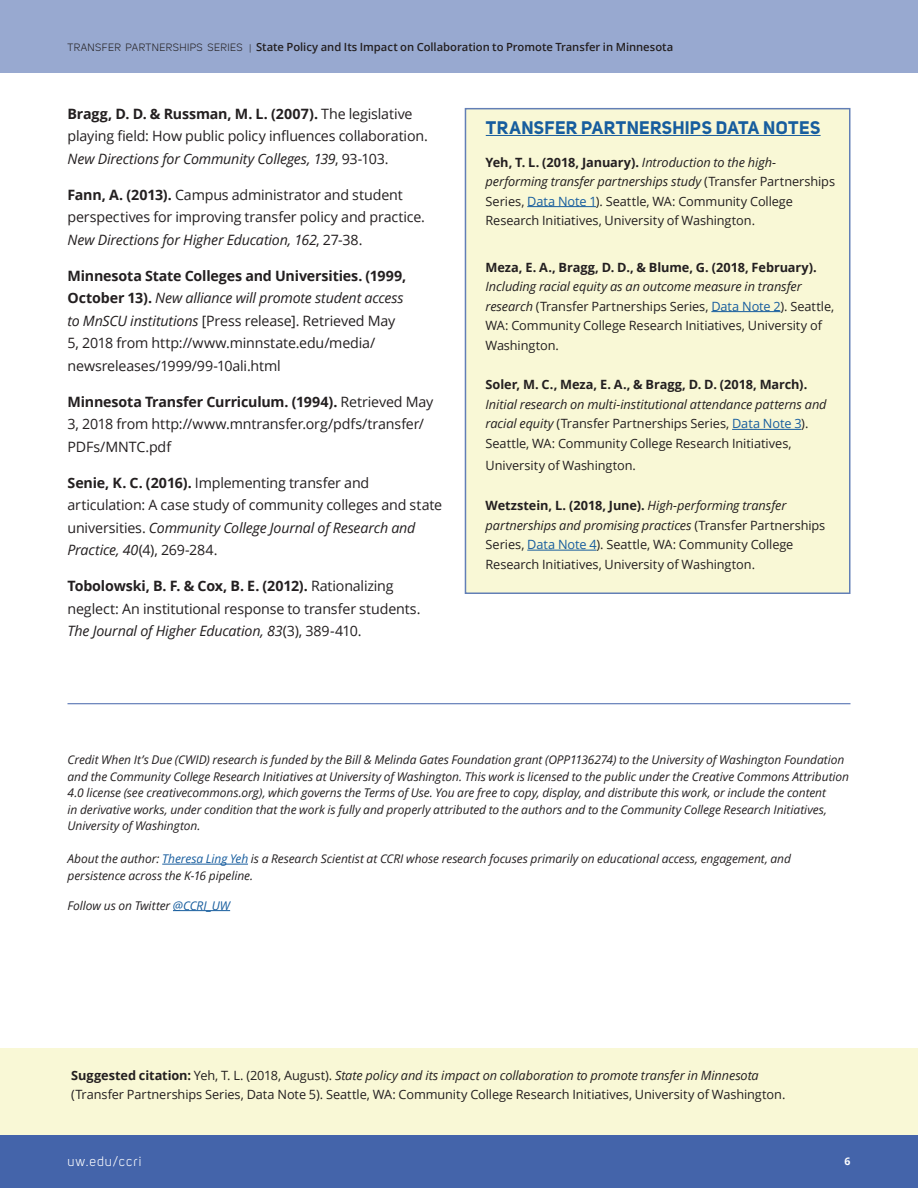
<style>
.page{position:relative;width:918px;height:1188px;background:#fff}
.page>*{position:absolute;margin:0;border:0;box-sizing:border-box;transform-origin:0 0}
.text{font:700 18px "Uni Sans";letter-spacing:.02em;color:#175d9e}
.t1{font:14.25px/22.5px "Open Sans";letter-spacing:-.01em;color:#231f20}
.t2{font:13.5px "Uni Sans";letter-spacing:.08em;color:#fff}
.subhead_1{font:12.75px/19.5px "Open Sans";letter-spacing:-.01em;color:#231f20}
.text-2{font:12.75px/19.5px "Open Sans";letter-spacing:-.01em;color:#231f20}
.text-3{font:italic 12px/16.5px "Open Sans";letter-spacing:-.005em;color:#231f20}
.t3{font:600 11.25px "Open Sans";letter-spacing:-.005em;color:#231f20}
.t4{font:700 10.5px "Open Sans";color:#fff}
.s1{font-family:"Uni Sans";font-weight:400;font-size:10.5px}
.s2{font-family:"Uni Sans";font-weight:400;font-size:9px}
.s3{font-weight:700}
.s4{font-style:italic}
.s5{color:#175d9e}
</style>
<div class="page">
<div style="left:0;top:1134px;width:918px;height:54px;background:#4464aa"></div>
<div style="left:0;top:0;width:918px;height:73px;background:#98a9d0"></div>
<div style="left:465px;top:108px;width:385px;height:486px;background:#f9f8d6;border:2px solid #627fb6"></div>
<hr style="left:162px;top:864px;width:86px;height:1px;background:#175d9e">
<hr style="left:173px;top:910px;width:57px;height:1px;background:#175d9e">
<div style="left:0;top:1048px;width:918px;height:87px;background:#f9f8d6"></div>
<hr style="left:68px;top:703px;width:782px;height:1px;background:#4464aa">
<hr style="left:486px;top:135px;width:335px;height:1px;background:#175d9e">
<hr style="left:527px;top:206px;width:69px;height:1px;background:#175d9e">
<hr style="left:711px;top:311px;width:70px;height:1px;background:#175d9e">
<hr style="left:732px;top:429px;width:69px;height:1px;background:#175d9e">
<hr style="left:527px;top:550px;width:70px;height:1px;background:#175d9e">
<p class="t3" style="left:68px;top:39px;width:607px"><span class="s1">TRANSFER PARTNERSHIPS SERIES</span> <span class="s2">|</span> State Policy and Its Impact on Collaboration to Promote Transfer in Minnesota</p>
<p class="t1" style="left:68px;top:102px;width:362px"><span class="s3">Bragg, D. D. &amp; Russman, M. L. (2007).</span> The legislative playing field: How public policy influences collaboration.<br><span class="s4">New Directions for Community Colleges, 139</span>, 93-103.</p>
<p class="t1" style="left:68px;top:183px;width:359px"><span class="s3">Fann, A. (2013).</span> Campus administrator and student perspectives for improving transfer policy and practice.<br><span class="s4">New Directions for Higher Education, 162</span>, 27-38.</p>
<p class="t1" style="left:68px;top:264px;width:340px"><span class="s3">Minnesota State Colleges and Universities. (1999, October 13).</span> <span class="s4">New alliance will promote student access to MnSCU institutions</span> [Press release]. Retrieved May 5, 2018 from http://www.minnstate.edu/media/ newsreleases/1999/99-10ali.html</p>
<p class="t1" style="left:68px;top:390px;width:367px"><span class="s3">Minnesota Transfer Curriculum. (1994).</span> Retrieved May<br>3, 2018 from http://www.mntransfer.org/pdfs/transfer/<br>PDFs/MNTC.pdf</p>
<p class="t1" style="left:68px;top:471px;width:376px"><span class="s3">Senie, K. C. (2016).</span> Implementing transfer and articulation: A case study of community colleges and state universities. <span class="s4">Community College Journal of Research and Practice, 40</span>(4), 269-284.</p>
<p class="t1" style="left:68px;top:575px;width:355px"><span class="s3">Tobolowski, B. F. &amp; Cox, B. E. (2012).</span> Rationalizing neglect: An institutional response to transfer students.<br><span class="s4">The Journal of Higher Education, 83</span>(3), 389-410.</p>
<p class="text" style="left:486px;top:116px;width:336px">TRANSFER PARTNERSHIPS DATA NOTES</p>
<p class="text-2" style="left:486px;top:152px;width:351px"><span class="s3">Yeh, T. L. (2018, January).</span> <span class="s4">Introduction to the high&shy;performing transfer partnerships study</span> (Transfer Partnerships Series, <span class="s5">Data Note 1</span>). Seattle, WA: Community College Research Initiatives, University of Washington.</p>
<p class="subhead_1" style="left:486px;top:257px;width:350px"><span class="s3">Meza, E. A., Bragg, D. D., &amp; Blume, G. (2018, February).<br></span><span class="s4">Including racial equity as an outcome measure in transfer research</span> (Transfer Partnerships Series, <span class="s5">Data Note 2</span>). Seattle, WA: Community College Research Initiatives, University of Washington.</p>
<p class="subhead_1" style="left:486px;top:375px;width:343px"><span class="s3">Soler, M. C., Meza, E. A., &amp; Bragg, D. D. (2018, March).<br></span><span class="s4">Initial research on multi-institutional attendance patterns and racial equity</span> (Transfer Partnerships Series, <span class="s5">Data Note 3</span>).<br>Seattle, WA: Community College Research Initiatives,</p>
<p class="subhead_1" style="left:486px;top:456px;width:152px">University of Washington.</p>
<p class="subhead_1" style="left:486px;top:495px;width:341px"><span class="s3">Wetzstein, L. (2018, June).</span> <span class="s4">High-performing transfer partnerships and promising practices</span> (Transfer Partnerships Series, <span class="s5">Data Note 4</span>). Seattle, WA: Community College Research Initiatives, University of Washington.</p>
<p class="text-3" style="left:68px;top:751px;width:783px">Credit When It’s Due (CWID) research is funded by the Bill &amp; Melinda Gates Foundation grant (OPP1136274) to the University of Washington Foundation and the Community College Research Initiatives at University of Washington. This work is licensed to the public under the Creative Commons Attribution 4.0 license (see creativecommons.org), which governs the Terms of Use. You are free to copy, display, and distribute this work, or include the content<br>in derivative works, under condition that the work is fully and properly attributed to the authors and to the Community College Research Initiatives, University of Washington.</p>
<p class="text-3" style="left:68px;top:850px;width:725px">About the author: <span class="s5">Theresa Ling Yeh</span> is a Research Scientist at CCRI whose research focuses primarily on educational access, engagement, and persistence across the K-16 pipeline.</p>
<p class="text-3" style="left:68px;top:897px;width:164px">Follow us on Twitter <span class="s5">@CCRI_UW</span></p>
<p class="text-2" style="left:71px;top:1065px;width:716px"><span class="s3">Suggested citation:</span> Yeh, T. L. (2018, August). <span class="s4">State policy and its impact on collaboration to promote transfer in Minnesota </span>(Transfer Partnerships Series, Data Note 5). Seattle, WA: Community College Research Initiatives, University of Washington.</p>
<p class="t2" style="left:68px;top:1153px;width:75px">uw.edu/ccri</p>
<p class="t4" style="left:845px;top:1154px;width:7px">6</p>
</div>
